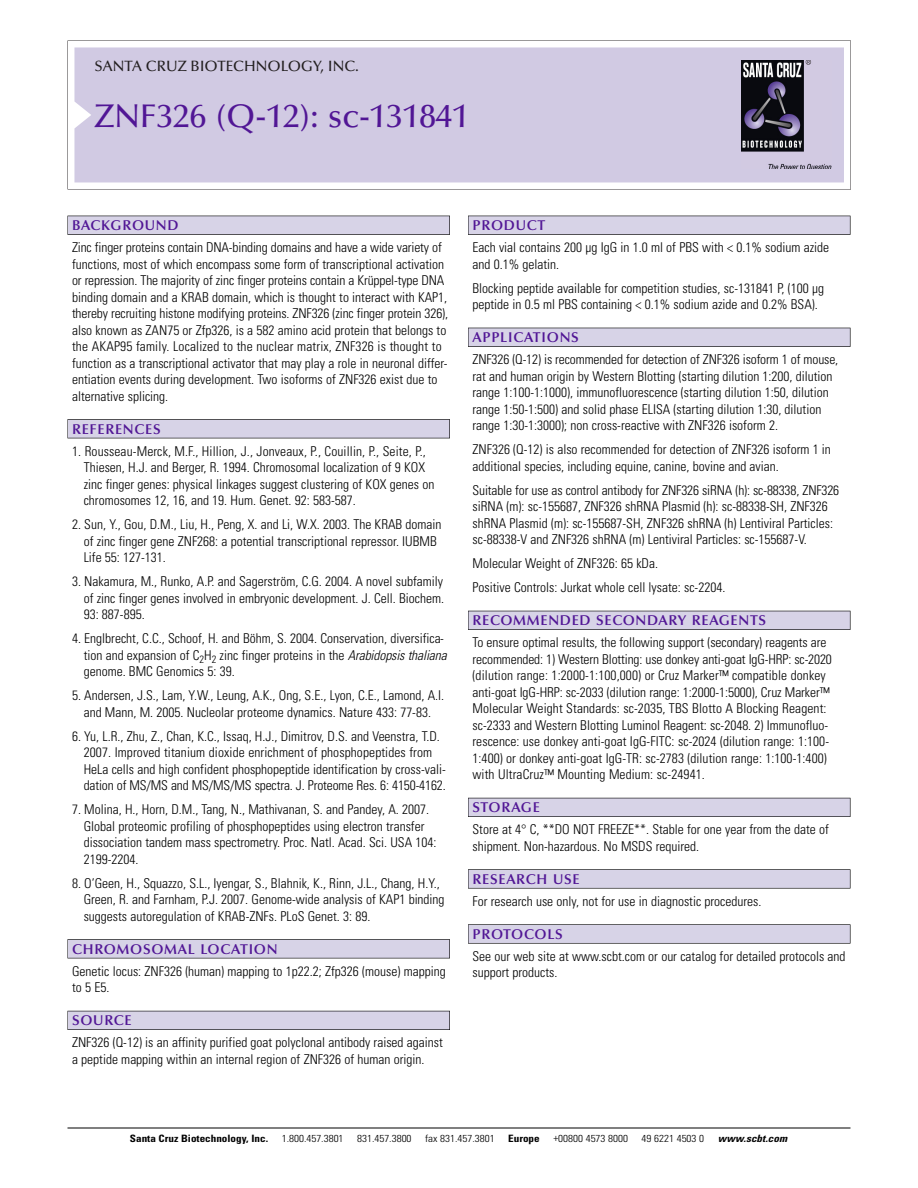
<style>
.page{position:relative;width:918px;height:1188px;background:#fff}
.page>*{position:absolute;margin:0;border:0;box-sizing:border-box;transform-origin:0 0}
.t1{font:500 33px "Optima";color:#511695}
.t2{font:500 15px "Optima";color:#231f20}
.t3{font:600 14.25px "Optima";letter-spacing:.05em;color:#511695}
.t4{font:300 condensed 13.5px/16.5px "Univers";color:#000}
.t5{font:300 condensed 10.2px "Univers";color:#000;scale:1.1 1}
.t6{font:700 condensed 10.2px "Univers";color:#000;scale:1.1 1}
.t7{font:italic 700 condensed 10.2px "Univers";letter-spacing:.005em;color:#000;scale:1.1 1}
.s1{font-style:italic}
</style>
<div class="page">
<svg style="left:68px;top:40px;width:783px;height:149px"></svg>
<div style="left:74px;top:47px;width:770px;height:135px;background:#d1cae3"></div>
<img style="left:741px;top:60px;width:90px;height:108px">
<div style="left:68px;top:216px;width:382px;height:19px;background:#525155"></div>
<div style="left:68px;top:216px;width:381px;height:18px;background:#d7d3e7"></div>
<div style="left:68px;top:419px;width:382px;height:19px;background:#525155"></div>
<div style="left:68px;top:420px;width:381px;height:18px;background:#d7d3e7"></div>
<div style="left:68px;top:939px;width:382px;height:19px;background:#545357"></div>
<div style="left:68px;top:940px;width:381px;height:18px;background:#d7d3e7"></div>
<div style="left:68px;top:1011px;width:382px;height:19px;background:#54535a"></div>
<div style="left:68px;top:1011px;width:381px;height:18px;background:#d7d3e7"></div>
<div style="left:468px;top:216px;width:382px;height:19px;background:#525155"></div>
<div style="left:468px;top:216px;width:382px;height:18px;background:#d7d3e7"></div>
<div style="left:468px;top:328px;width:382px;height:19px;background:#515055"></div>
<div style="left:468px;top:328px;width:382px;height:18px;background:#d7d3e7"></div>
<div style="left:468px;top:611px;width:382px;height:19px;background:#525158"></div>
<div style="left:468px;top:611px;width:382px;height:18px;background:#d7d3e7"></div>
<div style="left:468px;top:798px;width:382px;height:19px;background:#54535a"></div>
<div style="left:468px;top:798px;width:382px;height:18px;background:#d7d3e7"></div>
<svg style="left:468px;top:869px;width:382px;height:20px"></svg>
<div style="left:468px;top:870px;width:382px;height:18px;background:#d7d3e7"></div>
<div style="left:468px;top:924px;width:382px;height:20px;background:#666667"></div>
<div style="left:468px;top:925px;width:382px;height:18px;background:#d7d3e7"></div>
<hr style="left:68px;top:1128px;width:782px;height:1px;background:#000">
<p class="t2" style="left:94px;top:61px;width:266px">SANTA CRUZ BIOTECHNOLOGY, INC.</p>
<h1 class="t1" style="left:94px;top:103px;width:376px">ZNF326 (Q-12): sc-131841</h1>
<p class="t3" style="left:72px;top:219px;width:108px">BACKGROUND</p>
<p class="t4" style="left:72px;top:240px;width:378px">Zinc finger proteins contain DNA-binding domains and have a wide variety of functions, most of which encompass some form of transcriptional activation or repression. The majority of zinc finger proteins contain a Krüppel-type DNA binding domain and a KRAB domain, which is thought to interact with KAP1, thereby recruiting histone modifying proteins. ZNF326 (zinc finger protein 326), also known as ZAN75 or Zfp326, is a 582 amino acid protein that belongs to the AKAP95 family. Localized to the nuclear matrix, ZNF326 is thought to function as a transcriptional activator that may play a role in neuronal differ&shy;entiation events during development. Two isoforms of ZNF326 exist due to alternative splicing.</p>
<p class="t3" style="left:72px;top:423px;width:90px">REFERENCES</p>
<p class="t4" style="left:84px;top:444px;width:352px;text-indent:-12px">1. Rousseau-Merck, M.F., Hillion, J., Jonveaux, P., Couillin, P., Seite, P., Thiesen, H.J. and Berger, R. 1994. Chromosomal localization of 9 KOX zinc finger genes: physical linkages suggest clustering of KOX genes on chromosomes 12, 16, and 19. Hum. Genet. 92: 583-587.</p>
<p class="t4" style="left:84px;top:517px;width:359px;text-indent:-12px">2. Sun, Y., Gou, D.M., Liu, H., Peng, X. and Li, W.X. 2003. The KRAB domain of zinc finger gene ZNF268: a potential transcriptional repressor. IUBMB<br>Life 55: 127-131.</p>
<p class="t4" style="left:84px;top:574px;width:362px;text-align:justify;text-indent:-12px">3. Nakamura, M., Runko, A.P. and Sagerström, C.G. 2004. A novel subfamily of zinc finger genes involved in embryonic development. J. Cell. Biochem.<br>93: 887-895.</p>
<p class="t4" style="left:84px;top:631px;width:365px;text-indent:-12px">4. Englbrecht, C.C., Schoof, H. and Böhm, S. 2004. Conservation, diversifica&shy;tion and expansion of C<sub>2</sub>H<sub>2</sub> zinc finger proteins in the <span class="s1">Arabidopsis thaliana </span>genome. BMC Genomics 5: 39.</p>
<p class="t4" style="left:72px;top:688px;width:374px;text-align:center">5. Andersen, J.S., Lam, Y.W., Leung, A.K., Ong, S.E., Lyon, C.E., Lamond, A.I. and Mann, M. 2005. Nucleolar proteome dynamics. Nature 433: 77-83.</p>
<p class="t4" style="left:84px;top:729px;width:364px;text-indent:-12px">6. Yu, L.R., Zhu, Z., Chan, K.C., Issaq, H.J., Dimitrov, D.S. and Veenstra, T.D.<br>2007. Improved titanium dioxide enrichment of phosphopeptides from HeLa cells and high confident phosphopeptide identification by cross-vali&shy;dation of MS/MS and MS/MS/MS spectra. J. Proteome Res. 6: 4150-4162.</p>
<p class="t4" style="left:84px;top:802px;width:354px;text-indent:-12px">7. Molina, H., Horn, D.M., Tang, N., Mathivanan, S. and Pandey, A. 2007.<br>Global proteomic profiling of phosphopeptides using electron transfer dissociation tandem mass spectrometry. Proc. Natl. Acad. Sci. USA 104:<br>2199-2204.</p>
<p class="t4" style="left:84px;top:876px;width:362px;text-indent:-12px">8. O’Geen, H., Squazzo, S.L., Iyengar, S., Blahnik, K., Rinn, J.L., Chang, H.Y.,<br>Green, R. and Farnham, P.J. 2007. Genome-wide analysis of KAP1 binding suggests autoregulation of KRAB-ZNFs. PLoS Genet. 3: 89.</p>
<p class="t3" style="left:72px;top:943px;width:207px">CHROMOSOMAL LOCATION</p>
<p class="t4" style="left:72px;top:964px;width:375px">Genetic locus: ZNF326 (human) mapping to 1p22.2; Zfp326 (mouse) mapping to 5 E5.</p>
<p class="t3" style="left:72px;top:1015px;width:61px">SOURCE</p>
<p class="t4" style="left:72px;top:1035px;width:372px">ZNF326 (Q-12) is an affinity purified goat polyclonal antibody raised against a peptide mapping within an internal region of ZNF326 of human origin.</p>
<p class="t3" style="left:473px;top:219px;width:74px">PRODUCT</p>
<p class="t4" style="left:473px;top:240px;width:358px">Each vial contains 200 µg IgG in 1.0 ml of PBS with &lt; 0.1% sodium azide and 0.1% gelatin.</p>
<p class="t4" style="left:473px;top:281px;width:353px">Blocking peptide available for competition studies, sc-131841 P, (100 µg peptide in 0.5 ml PBS containing &lt; 0.1% sodium azide and 0.2% BSA).</p>
<p class="t3" style="left:473px;top:332px;width:108px">APPLICATIONS</p>
<p class="t4" style="left:473px;top:352px;width:367px">ZNF326 (Q-12) is recommended for detection of ZNF326 isoform 1 of mouse, rat and human origin by Western Blotting (starting dilution 1:200, dilution range 1:100-1:1000), immunofluorescence (starting dilution 1:50, dilution range 1:50-1:500) and solid phase ELISA (starting dilution 1:30, dilution range 1:30-1:3000); non cross-reactive with ZNF326 isoform 2.</p>
<p class="t4" style="left:473px;top:442px;width:360px">ZNF326 (Q-12) is also recommended for detection of ZNF326 isoform 1 in additional species, including equine, canine, bovine and avian.</p>
<p class="t4" style="left:473px;top:483px;width:368px">Suitable for use as control antibody for ZNF326 siRNA (h): sc-88338, ZNF326 siRNA (m): sc-155687, ZNF326 shRNA Plasmid (h): sc-88338-SH, ZNF326 shRNA Plasmid (m): sc-155687-SH, ZNF326 shRNA (h) Lentiviral Particles: sc-88338-V and ZNF326 shRNA (m) Lentiviral Particles: sc-155687-V.</p>
<p class="t4" style="left:473px;top:553px;width:254px;line-height:24px">Molecular Weight of ZNF326: 65 kDa.<br>Positive Controls: Jurkat whole cell lysate: sc-2204.</p>
<p class="t3" style="left:473px;top:615px;width:295px">RECOMMENDED SECONDARY REAGENTS</p>
<p class="t4" style="left:473px;top:635px;width:361px">To ensure optimal results, the following support (secondary) reagents are recommended: 1) Western Blotting: use donkey anti-goat IgG-HRP: sc-2020 (dilution range: 1:2000-1:100,000) or Cruz Marker™ compatible donkey anti-goat IgG-HRP: sc-2033 (dilution range: 1:2000-1:5000), Cruz Marker™ Molecular Weight Standards: sc-2035, TBS Blotto A Blocking Reagent: sc-2333 and Western Blotting Luminol Reagent: sc-2048. 2) Immunofluo&shy;rescence: use donkey anti-goat IgG-FITC: sc-2024 (dilution range: 1:100- 1:400) or donkey anti-goat IgG-TR: sc-2783 (dilution range: 1:100-1:400) with UltraCruz™ Mounting Medium: sc-24941.</p>
<p class="t3" style="left:473px;top:802px;width:69px">STORAGE</p>
<p class="t4" style="left:473px;top:822px;width:358px">Store at 4° C, **DO NOT FREEZE**. Stable for one year from the date of shipment. Non-hazardous. No MSDS required.</p>
<p class="t3" style="left:473px;top:873px;width:109px">RESEARCH USE</p>
<p class="t4" style="left:473px;top:894px;width:290px">For research use only, not for use in diagnostic procedures.</p>
<p class="t3" style="left:473px;top:928px;width:92px">PROTOCOLS</p>
<p class="t4" style="left:473px;top:949px;width:375px">See our web site at www.scbt.com or our catalog for detailed protocols and support products.</p>
<p class="t6" style="left:130px;top:1135px;width:127px">Santa Cruz Biotechnology, Inc.</p>
<p class="t5" style="left:282px;top:1135px;width:58px">1.800.457.3801</p>
<p class="t5" style="left:357px;top:1135px;width:51px">831.457.3800</p>
<p class="t5" style="left:425px;top:1135px;width:65px">fax 831.457.3801</p>
<p class="t6" style="left:508px;top:1135px;width:30px">Europe</p>
<p class="t5" style="left:553px;top:1135px;width:69px">+00800 4573 8000</p>
<p class="t5" style="left:642px;top:1135px;width:58px">49 6221 4503 0</p>
<p class="t7" style="left:718px;top:1135px;width:64px">www.scbt.com</p>
</div>
